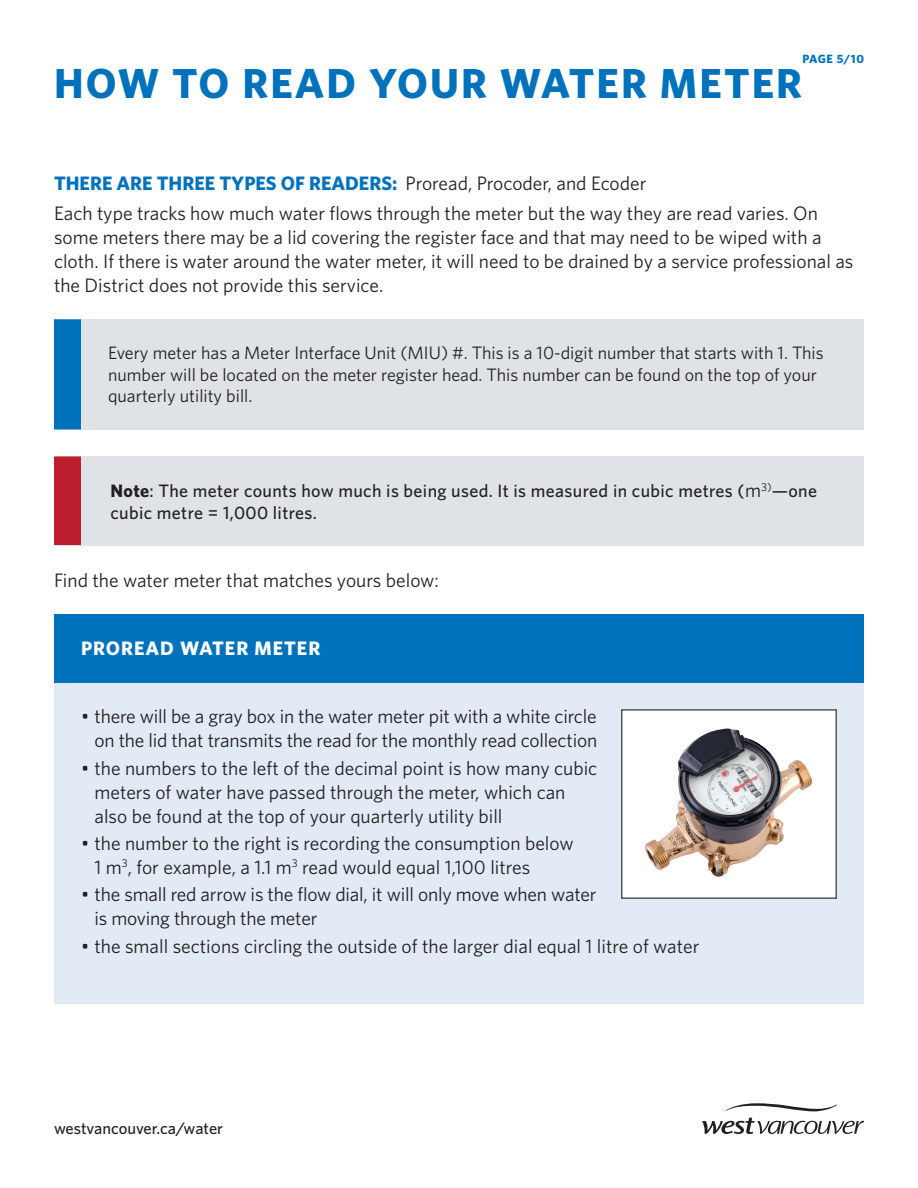
<style>
.page{position:relative;width:918px;height:1188px;background:#fff}
.page>*{position:absolute;margin:0;border:0;box-sizing:border-box;transform-origin:0 0}
.List_Paragraph{font:700 42px "Whitney";letter-spacing:.05em;color:#0072bc}
.List_Paragraph-2{font:19.5px/24px "Whitney";color:#231f20}
.List_Paragraph-3{font:700 19.5px "Whitney";color:#0072bc}
.List_Paragraph-4{font:700 19.5px "Whitney";letter-spacing:.05em;color:#fff}
.t1{font:18px/21.6px "Whitney";color:#231f20}
.t2{font:500 18px/21.6px "Whitney";letter-spacing:.02em;color:#231f20}
.t3{font:500 16.5px "Whitney";color:#231f20}
.t4{font:700 12px "Whitney";letter-spacing:.035em;color:#0072bc}
.s1{font-weight:400;color:#231f20}
.s2{font-weight:700}
.s3{font-weight:400;font-size:19.5px}
</style>
<div class="page">
<svg style="left:726px;top:1103px;width:111px;height:8px"></svg>
<svg style="left:702px;top:1118px;width:162px;height:16px"></svg>
<div style="left:54px;top:319px;width:810px;height:110px;background:#dfe2e6"></div>
<div style="left:54px;top:319px;width:27px;height:110px;background:#0072bc"></div>
<div style="left:54px;top:682px;width:810px;height:322px;background:#e2eaf6"></div>
<div style="left:54px;top:614px;width:810px;height:68px;background:#0072bc"></div>
<div style="left:621px;top:709px;width:216px;height:190px;background:#fff;border:2px solid #57585a"></div>
<div style="left:56px;top:456px;width:808px;height:90px;background:#dfe2e6"></div>
<div style="left:54px;top:456px;width:27px;height:89px;background:#be1f2e"></div>
<img style="left:645px;top:728px;width:167px;height:149px">
<p class="t4" style="left:802px;top:51px;width:63px">PAGE 5/10</p>
<p class="List_Paragraph" style="left:54px;top:58px;width:750px">HOW TO READ YOUR WATER METER</p>
<p class="List_Paragraph-3" style="left:54px;top:171px;width:594px">THERE ARE THREE TYPES OF READERS: <span class="s1">Proread, Procoder, and Ecoder</span></p>
<p class="List_Paragraph-2" style="left:54px;top:201px;width:801px">Each type tracks how much water flows through the meter but the way they are read varies. On some meters there may be a lid covering the register face and that may need to be wiped with a cloth. If there is water around the water meter, it will need to be drained by a service professional as the District does not provide this service.</p>
<p class="t1" style="left:108px;top:342px;width:717px">Every meter has a Meter Interface Unit (MIU) #. This is a 10-digit number that starts with 1. This number will be located on the meter register head. This number can be found on the top of your quarterly utility bill.</p>
<p class="t2" style="left:110px;top:480px;width:708px"><span class="s2">Note</span>: The meter counts how much is being used. It is measured in cubic metres (<span class="s3">m</span><sup>3)</sup>—one cubic metre = 1,000 litres.</p>
<p class="List_Paragraph-2" style="left:54px;top:568px;width:386px">Find the water meter that matches yours below:</p>
<p class="List_Paragraph-4" style="left:81px;top:637px;width:241px">PROREAD WATER METER</p>
<p class="List_Paragraph-2" style="left:81px;top:704px;width:518px;text-align:right">• there will be a gray box in the water meter pit with a white circle on the lid that transmits the read for the monthly read collection</p>
<p class="List_Paragraph-2" style="left:94px;top:755px;width:504px;text-indent:-14px">• the numbers to the left of the decimal point is how many cubic meters of water have passed through the meter, which can also be found at the top of your quarterly utility bill</p>
<p class="List_Paragraph-2" style="left:94px;top:831px;width:481px;text-indent:-14px">• the number to the right is recording the consumption below<br>1 m<sup>3</sup>, for example, a 1.1 m<sup>3</sup> read would equal 1,100 litres</p>
<p class="List_Paragraph-2" style="left:94px;top:882px;width:504px;text-indent:-14px">• the small red arrow is the flow dial, it will only move when water is moving through the meter</p>
<p class="List_Paragraph-2" style="left:81px;top:933px;width:620px">• the small sections circling the outside of the larger dial equal 1 litre of water</p>
<p class="t3" style="left:54px;top:1118px;width:171px">westvancouver.ca/water</p>
</div>
